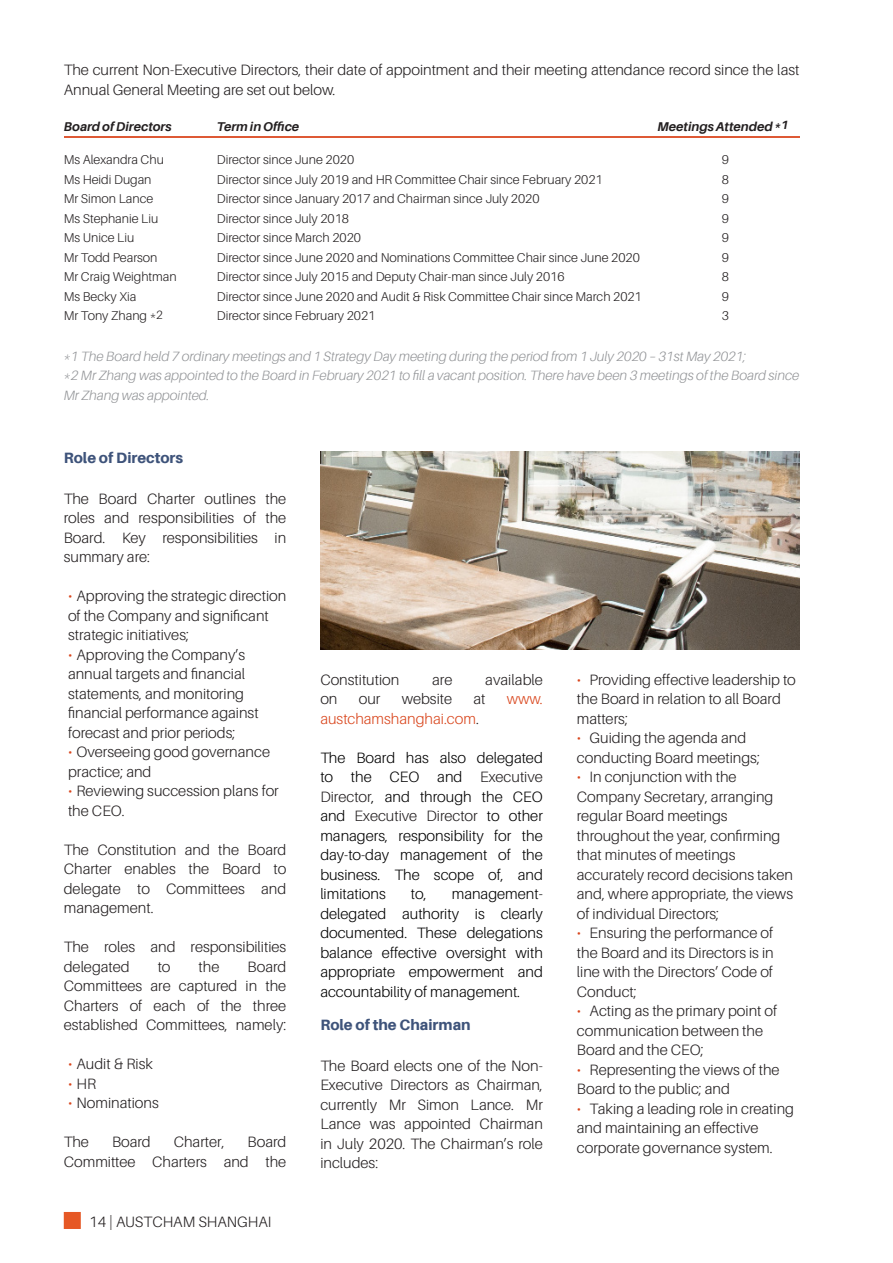
<style>
.page{position:relative;width:893px;height:1263px;background:#fff}
.page>*{position:absolute;margin:0;border:0;box-sizing:border-box;transform-origin:0 0}
.General_Type{font:300 15px/19.5px "Aileron";color:#231f20}
.General_Type-2{font:300 15px/19.5px "Aileron";color:#000;text-align:justify}
.Subtitle{font:800 15px "Aileron";color:#3e537a}
.General_Type-3{font:300 15px "Aileron";color:#d9461d}
.t1{font:italic 300 13.5px/19.5px "Aileron";color:#939598}
.t2{font:300 12.75px "Aileron";color:#231f20}
.t3{font:italic 700 12.75px "Aileron";color:#231f20}
.s1{font-size:12px}
.s2{color:#d9461d}
.s3{color:#231f20}
</style>
<div class="page">
<div style="left:64px;top:1212px;width:17px;height:17px;background:#e65825;border:2px solid #e65825"></div>
<hr style="left:64px;top:136px;width:735px;height:2px;background:#de5935">
<img style="left:320px;top:452px;width:479px;height:197px">
<p class="General_Type" style="left:64px;top:61px;width:737px">The current Non-Executive Directors, their date of appointment and their meeting attendance record since the last<br>Annual General Meeting are set out below.</p>
<p class="t3" style="left:64px;top:119px;width:109px">Board of Directors</p>
<p class="t2" style="left:64px;top:153px;width:102px">Ms Alexandra Chu</p>
<p class="t2" style="left:64px;top:172px;width:89px">Ms Heidi Dugan</p>
<p class="t2" style="left:64px;top:192px;width:91px">Mr Simon Lance</p>
<p class="t2" style="left:64px;top:211px;width:96px">Ms Stephanie Liu</p>
<p class="t2" style="left:64px;top:231px;width:72px">Ms Unice Liu</p>
<p class="t2" style="left:64px;top:250px;width:95px">Mr Todd Pearson</p>
<p class="t2" style="left:64px;top:270px;width:115px">Mr Craig Weightman</p>
<p class="t2" style="left:64px;top:289px;width:74px">Ms Becky Xia</p>
<p class="t2" style="left:64px;top:309px;width:101px">Mr Tony Zhang <span class="s1">*2</span></p>
<p class="t3" style="left:217px;top:119px;width:84px">Term in Office</p>
<p class="t3" style="left:657px;top:119px;width:133px">Meetings Attended <span class="s1">*1</span></p>
<p class="t2" style="left:722px;top:153px;width:9px">9</p>
<p class="t2" style="left:722px;top:172px;width:9px">8</p>
<p class="t2" style="left:722px;top:192px;width:9px">9</p>
<p class="t2" style="left:722px;top:211px;width:9px">9</p>
<p class="t2" style="left:722px;top:231px;width:9px">9</p>
<p class="t2" style="left:722px;top:250px;width:9px">9</p>
<p class="t2" style="left:722px;top:270px;width:9px">8</p>
<p class="t2" style="left:722px;top:289px;width:9px">9</p>
<p class="t2" style="left:722px;top:309px;width:9px">3</p>
<p class="t1" style="left:64px;top:346px;width:684px">*1 The Board held 7 ordinary meetings and 1 Strategy Day meeting during the period from 1 July 2020 – 31st May 2021;</p>
<p class="t1" style="left:64px;top:366px;width:737px">*2 Mr Zhang was appointed to the Board in February 2021 to fill a vacant position. There have been 3 meetings of the Board since<br>Mr Zhang was appointed.</p>
<p class="t2" style="left:217px;top:153px;width:139px">Director since June 2020</p>
<p class="t2" style="left:217px;top:172px;width:387px">Director since July 2019 and HR Committee Chair since February 2021</p>
<p class="t2" style="left:217px;top:192px;width:324px">Director since January 2017 and Chairman since July 2020</p>
<p class="t2" style="left:217px;top:211px;width:134px">Director since July 2018</p>
<p class="t2" style="left:217px;top:231px;width:146px">Director since March 2020</p>
<p class="t2" style="left:217px;top:250px;width:424px">Director since June 2020 and Nominations Committee Chair since June 2020</p>
<p class="t2" style="left:217px;top:270px;width:349px">Director since July 2015 and Deputy Chair-man since July 2016</p>
<p class="t2" style="left:217px;top:289px;width:426px">Director since June 2020 and Audit &amp; Risk Committee Chair since March 2021</p>
<p class="t2" style="left:217px;top:309px;width:160px">Director since February 2021</p>
<p class="Subtitle" style="left:64px;top:450px;width:121px">Role of Directors</p>
<p class="General_Type" style="left:64px;top:489px;width:224px;text-align:justify">The Board Charter outlines the roles and responsibilities of the Board. Key responsibilities in summary are:</p>
<p class="General_Type" style="left:68px;top:587px;width:220px"><span class="s2">•</span> Approving the strategic direction of the Company and significant strategic initiatives;</p>
<p class="General_Type" style="left:68px;top:645px;width:192px"><span class="s2">•</span> Approving the Company’s annual targets and financial statements, and monitoring financial performance against forecast and prior periods;</p>
<p class="General_Type" style="left:68px;top:743px;width:204px"><span class="s2">•</span> Overseeing good governance practice; and</p>
<p class="General_Type" style="left:68px;top:782px;width:212px"><span class="s2">•</span> Reviewing succession plans for the CEO.</p>
<p class="General_Type" style="left:64px;top:840px;width:224px;text-align:justify">The Constitution and the Board Charter enables the Board to delegate to Committees and management.</p>
<p class="General_Type" style="left:64px;top:938px;width:224px">The roles and responsibilities delegated</p>
<p class="General_Type" style="left:158px;top:957px;width:14px">to</p>
<p class="General_Type" style="left:199px;top:957px;width:22px">the</p>
<p class="General_Type" style="left:64px;top:957px;width:224px;text-align:justify;text-indent:184px">Board Committees are captured in the Charters of each of the three established Committees, namely:</p>
<p class="General_Type" style="left:68px;top:1055px;width:86px"><span class="s2">•</span> Audit &amp; Risk</p>
<p class="General_Type" style="left:68px;top:1074px;width:30px"><span class="s2">•</span> HR</p>
<p class="General_Type" style="left:68px;top:1094px;width:92px"><span class="s2">•</span> Nominations</p>
<p class="General_Type" style="left:64px;top:1133px;width:27px">The</p>
<p class="General_Type" style="left:112px;top:1133px;width:40px">Board</p>
<p class="General_Type" style="left:174px;top:1133px;width:52px">Charter,</p>
<p class="General_Type" style="left:64px;top:1133px;width:224px;text-align:right">Board<br>Committee Charters and the</p>
<p class="General_Type" style="left:89px;top:1212px;width:184px">14 | AUSTCHAM SHANGHAI</p>
<p class="General_Type" style="left:320px;top:670px;width:80px">Constitution</p>
<p class="General_Type" style="left:432px;top:670px;width:22px">are</p>
<p class="General_Type" style="left:485px;top:670px;width:59px">available</p>
<p class="General_Type" style="left:320px;top:689px;width:19px">on</p>
<p class="General_Type" style="left:359px;top:689px;width:23px">our</p>
<p class="General_Type" style="left:402px;top:689px;width:52px">website</p>
<p class="General_Type" style="left:473px;top:689px;width:14px">at</p>
<p class="General_Type-3" style="left:507px;top:690px;width:38px">www.</p>
<p class="General_Type-3" style="left:320px;top:710px;width:160px">austchamshanghai.com<span class="s3">.</span></p>
<p class="General_Type-2" style="left:320px;top:748px;width:224px">The Board has also delegated to the CEO and <span class="s3">Executive Director</span>, and through the CEO and <span class="s3">Executive Director</span> to other managers, responsibility for the day-to-day management of the business. The scope of, and limitations</p>
<p class="General_Type-2" style="left:320px;top:884px;width:224px;text-indent:131px">management&shy;delegated authority is clearly documented. These delegations balance effective oversight with appropriate empowerment and accountability of management.</p>
<p class="General_Type-2" style="left:411px;top:884px;width:17px">to,</p>
<p class="Subtitle" style="left:320px;top:1016px;width:152px">Role of the Chairman</p>
<p class="General_Type" style="left:320px;top:1056px;width:224px;text-align:justify">The Board elects one of the Non-Executive Directors as Chairman, currently Mr Simon Lance. Mr Lance was appointed Chairman in July 2020. The Chairman’s role includes:</p>
<p class="General_Type" style="left:577px;top:670px;width:220px"><span class="s2">•</span> Providing effective leadership to the Board in relation to all Board matters;</p>
<p class="General_Type" style="left:577px;top:728px;width:185px"><span class="s2">•</span> Guiding the agenda and conducting Board meetings;</p>
<p class="General_Type" style="left:577px;top:767px;width:218px"><span class="s2">•</span> In conjunction with the<br>Company Secretary, arranging regular Board meetings throughout the year, confirming that minutes of meetings accurately record decisions taken and, where appropriate, the views of individual Directors;</p>
<p class="General_Type" style="left:577px;top:923px;width:198px;text-align:justify"><span class="s2">•</span> Ensuring the performance of the Board and its Directors is in line with the Directors’ Code of Conduct;</p>
<p class="General_Type" style="left:577px;top:1001px;width:202px"><span class="s2">•</span> Acting as the primary point of communication between the<br>Board and the CEO;</p>
<p class="General_Type" style="left:577px;top:1060px;width:204px"><span class="s2">•</span> Representing the views of the<br>Board to the public; and</p>
<p class="General_Type" style="left:577px;top:1099px;width:219px"><span class="s2">•</span> Taking a leading role in creating and maintaining an effective corporate governance system.</p>
</div>
